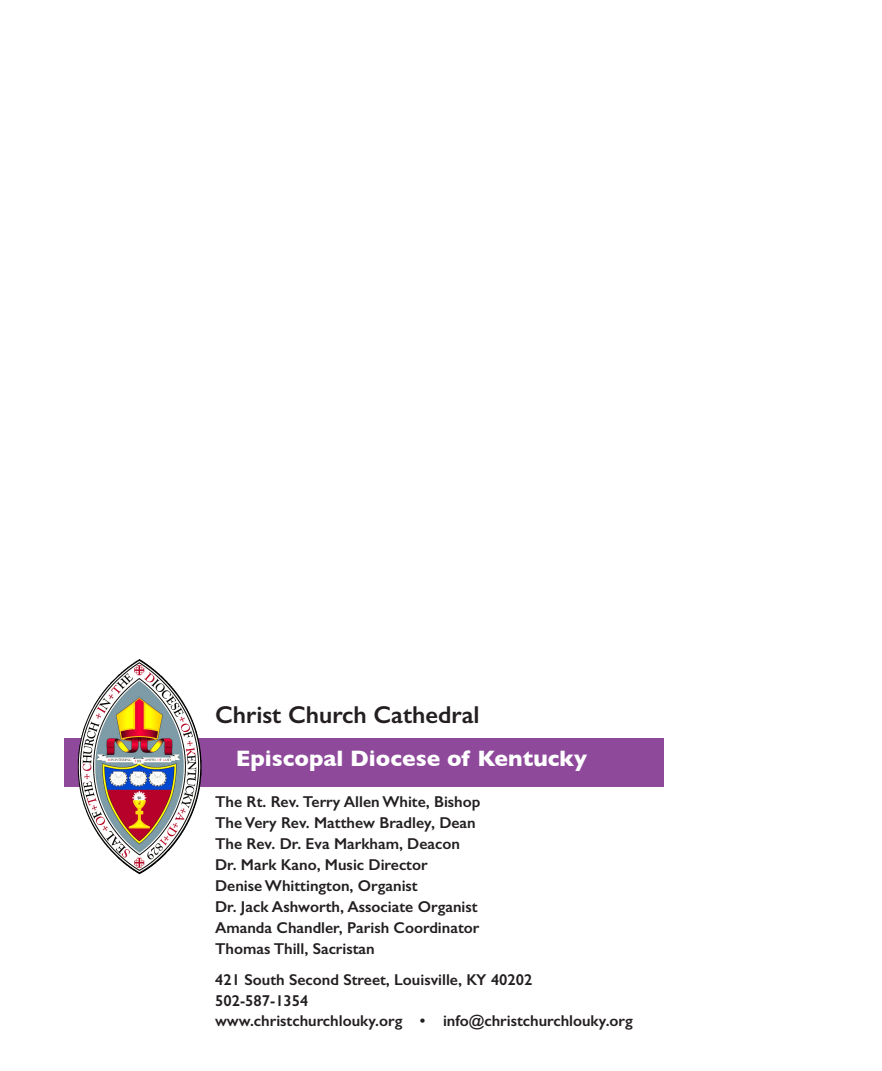
<style>
.page{position:relative;width:882px;height:1071px;background:#fff}
.page>*{position:absolute;margin:0;border:0;box-sizing:border-box;transform-origin:0 0}
.t1{font:600 24.5px "Gill Sans";color:#231f20}
.t2{font:700 22.75px "Gill Sans";color:#fff}
.t3{font:600 15.75px "Gill Sans";color:#231f20}
</style>
<div class="page">
<div style="left:64px;top:738px;width:600px;height:49px;background:#8e499b"></div>
<img style="left:78px;top:659px;width:61px;height:177px">
<p class="t1" style="left:215px;top:700px;width:266px">Christ Church Cathedral</p>
<p class="t2" style="left:236px;top:740px;width:353px">Episcopal Diocese of Kentucky</p>
<p class="t3" style="left:215px;top:792px;width:267px">The Rt. Rev. Terry Allen White, Bishop</p>
<p class="t3" style="left:215px;top:813px;width:262px">The Very Rev. Matthew Bradley, Dean</p>
<p class="t3" style="left:215px;top:834px;width:246px">The Rev. Dr. Eva Markham, Deacon</p>
<p class="t3" style="left:215px;top:855px;width:214px">Dr. Mark Kano, Music Director</p>
<p class="t3" style="left:215px;top:876px;width:204px">Denise Whittington, Organist</p>
<p class="t3" style="left:215px;top:897px;width:264px">Dr. Jack Ashworth, Associate Organist</p>
<p class="t3" style="left:215px;top:918px;width:266px">Amanda Chandler, Parish Coordinator</p>
<p class="t3" style="left:215px;top:939px;width:161px">Thomas Thill, Sacristan</p>
<p class="t3" style="left:215px;top:970px;width:319px">421 South Second Street, Louisville, KY 40202</p>
<p class="t3" style="left:215px;top:991px;width:95px">502-587-1354</p>
<p class="t3" style="left:215px;top:1011px;width:419px">www.christchurchlouky.org • info@christchurchlouky.org</p>
</div>
